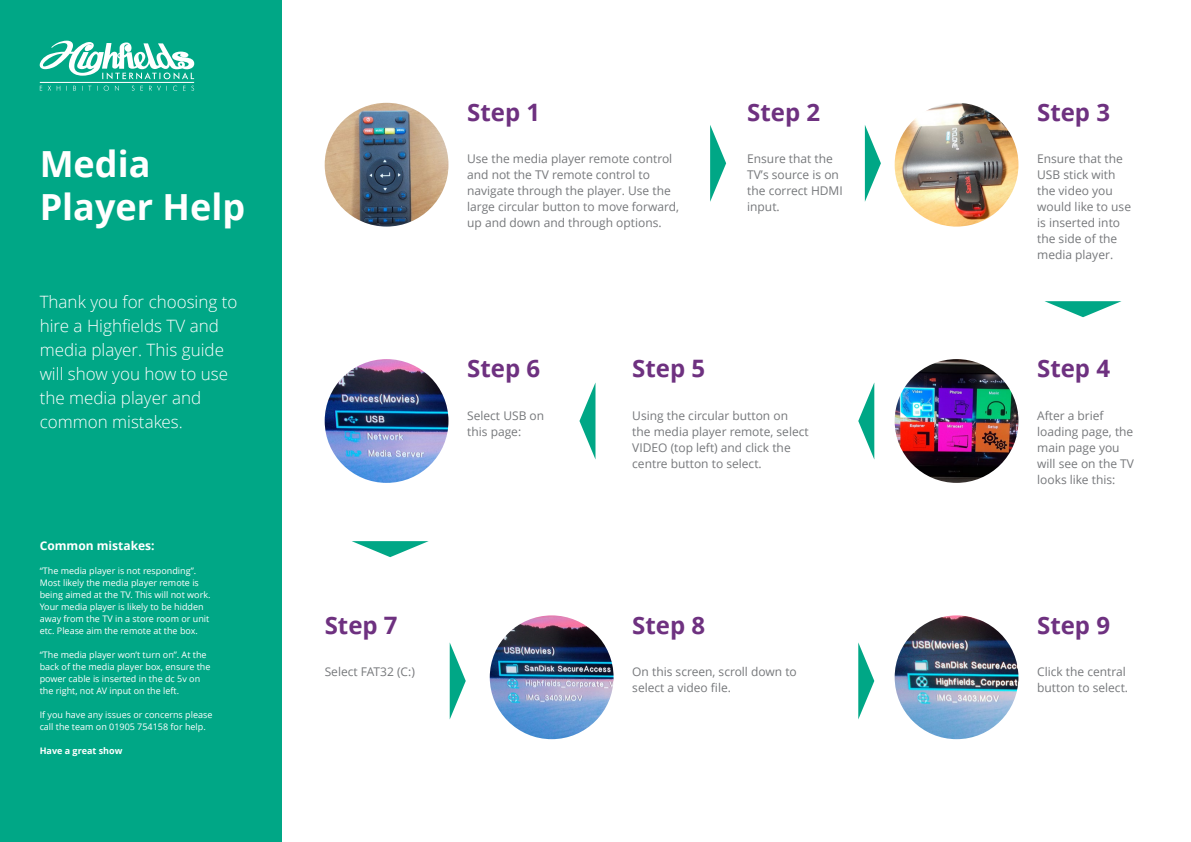
<style>
.page{position:relative;width:1191px;height:842px;background:#fff}
.page>*{position:absolute;margin:0;border:0;box-sizing:border-box;transform-origin:0 0}
.t1{font:700 36px/43.2px "Open Sans";color:#fff}
.t2{font:700 24px "Open Sans";color:#6e3180}
.t3{font:300 17px/24px "Open Sans";color:#fff}
.t4{font:12px/16px "Open Sans";color:#76787b}
.t5{font:700 12px "Open Sans";color:#fff}
.t6{font:9px/12px "Open Sans";color:#fff}
.t7{font:700 9px "Open Sans";color:#fff}
</style>
<div class="page">
<div style="left:0;top:0;width:282px;height:842px;background:#00a786"></div>
<svg style="left:40px;top:41px;width:154px;height:50px"></svg>
<img style="left:325px;top:103px;width:123px;height:124px;border-radius:62px">
<img style="left:325px;top:359px;width:123px;height:124px;border-radius:62px">
<img style="left:490px;top:615px;width:123px;height:124px;border-radius:62px">
<img style="left:894px;top:103px;width:124px;height:124px;border-radius:62px">
<img style="left:894px;top:359px;width:124px;height:124px;border-radius:62px">
<img style="left:894px;top:615px;width:124px;height:124px;border-radius:62px">
<svg style="left:710px;top:125px;width:16px;height:77px"></svg>
<svg style="left:865px;top:125px;width:16px;height:77px"></svg>
<svg style="left:1044px;top:301px;width:77px;height:16px"></svg>
<svg style="left:352px;top:541px;width:77px;height:16px"></svg>
<svg style="left:858px;top:383px;width:16px;height:76px"></svg>
<svg style="left:579px;top:384px;width:16px;height:74px"></svg>
<svg style="left:450px;top:643px;width:16px;height:76px"></svg>
<svg style="left:858px;top:642px;width:16px;height:77px"></svg>
<h1 class="t1" style="left:40px;top:142px;width:207px">Media<br>Player Help</h1>
<h3 class="t3" style="left:40px;top:289px;width:199px">Thank you for choosing to hire a Highfields TV and media player. This guide will show you how to use the media player and common mistakes.</h3>
<p class="t5" style="left:40px;top:537px;width:116px">Common mistakes:</p>
<p class="t6" style="left:40px;top:565px;width:172px">“The media player is not responding”.<br>Most likely the media player remote is being aimed at the TV. This will not work.<br>Your media player is likely to be hidden away from the TV in a store room or unit etc. Please aim the remote at the box.</p>
<p class="t6" style="left:40px;top:649px;width:172px">“The media player won’t turn on”. At the back of the media player box, ensure the power cable is inserted in the dc 5v on the right, not AV input on the left.</p>
<p class="t6" style="left:40px;top:709px;width:174px">If you have any issues or concerns please call the team on 01905 754158 for help.</p>
<p class="t7" style="left:40px;top:745px;width:84px">Have a great show</p>
<h2 class="t2" style="left:467px;top:96px;width:74px">Step 1</h2>
<p class="t4" style="left:467px;top:151px;width:213px">Use the media player remote control and not the TV remote control to navigate through the player. Use the large circular button to move forward, up and down and through options.</p>
<h2 class="t2" style="left:747px;top:96px;width:74px">Step 2</h2>
<p class="t4" style="left:747px;top:151px;width:97px">Ensure that the<br>TV’s source is on the correct HDMI input.</p>
<h2 class="t2" style="left:467px;top:352px;width:74px">Step 6</h2>
<h2 class="t2" style="left:632px;top:352px;width:74px">Step 5</h2>
<p class="t4" style="left:467px;top:407px;width:78px">Select USB on this page:</p>
<p class="t4" style="left:632px;top:407px;width:178px">Using the circular button on the media player remote, select<br>VIDEO (top left) and click the centre button to select.</p>
<h2 class="t2" style="left:325px;top:608px;width:74px">Step 7</h2>
<p class="t4" style="left:325px;top:663px;width:92px">Select FAT32 (C:)</p>
<h2 class="t2" style="left:632px;top:608px;width:74px">Step 8</h2>
<p class="t4" style="left:632px;top:663px;width:166px">On this screen, scroll down to select a video file.</p>
<h2 class="t2" style="left:1037px;top:96px;width:74px">Step 3</h2>
<p class="t4" style="left:1037px;top:151px;width:95px">Ensure that the<br>USB stick with the video you would like to use is inserted into the side of the media player.</p>
<h2 class="t2" style="left:1037px;top:352px;width:74px">Step 4</h2>
<p class="t4" style="left:1037px;top:407px;width:98px">After a brief loading page, the main page you will see on the TV looks like this:</p>
<h2 class="t2" style="left:1037px;top:608px;width:74px">Step 9</h2>
<p class="t4" style="left:1037px;top:663px;width:92px">Click the central button to select.</p>
</div>
